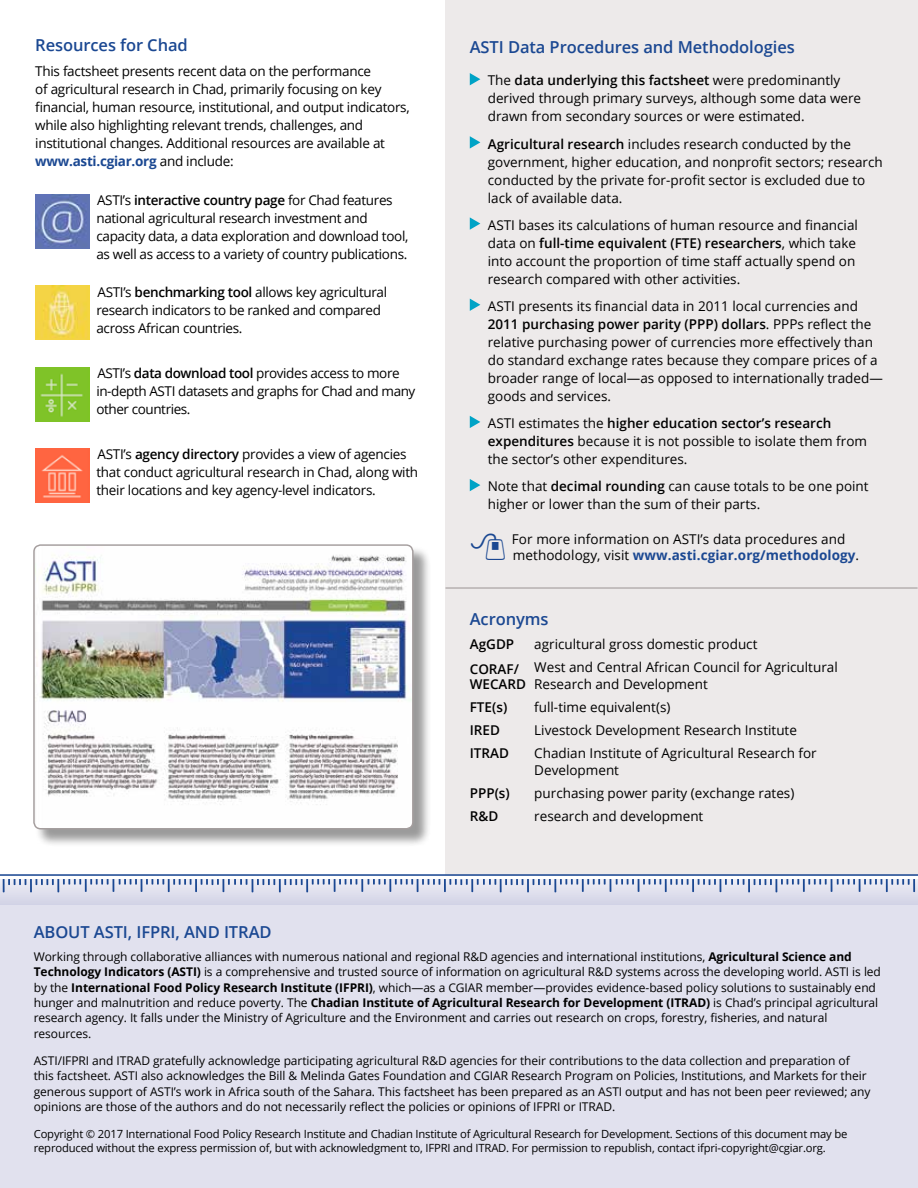
<style>
.page{position:relative;width:918px;height:1188px;background:#fff}
.page>*{position:absolute;margin:0;border:0;box-sizing:border-box;transform-origin:0 0}
.About_ASTI___Data_Pr{font:600 16.5px "Open Sans";letter-spacing:-.005em;color:#1b4892}
.Online_Resources_Hea{font:600 16.5px "Open Sans";letter-spacing:-.005em;color:#1b4892}
.Data_Procedures_Text{font:13.5px/18px "Open Sans";color:#000}
.Online_Resource_Text{font:13.5px/18px "Open Sans";letter-spacing:-.02em;color:#000}
.Acronyms_Text_P4{font:13.5px/16.5px "Open Sans";color:#000}
.For_More_Information{font:13.5px/16.5px "Open Sans";letter-spacing:.005em;color:#000}
.Acronyms_Text_P4-2{font:600 13.5px "Open Sans";color:#000}
.About_ASTI_text_P4{font:12px/15.3px "Open Sans";letter-spacing:-.005em;color:#000}
.Copyright_text_P4{font:11.25px/14.7px "Open Sans";letter-spacing:-.015em;color:#000}
.s1{font-weight:700;color:#1b4892}
.s2{font-weight:600}
.s3{font-weight:700}
</style>
<div class="page">
<div style="left:446px;top:0;width:472px;height:874px;background:#edeaea"></div>
<hr style="left:446px;top:587px;width:472px;height:2px;background:#a49d9d">
<svg style="left:470px;top:73px;width:10px;height:12px"></svg>
<svg style="left:470px;top:136px;width:10px;height:13px"></svg>
<svg style="left:470px;top:217px;width:10px;height:13px"></svg>
<svg style="left:470px;top:299px;width:10px;height:12px"></svg>
<svg style="left:470px;top:416px;width:10px;height:12px"></svg>
<svg style="left:470px;top:479px;width:10px;height:12px"></svg>
<div style="left:0;top:879px;width:918px;height:32px;background:#d9d9e9"></div>
<svg style="left:3px;top:879px;width:912px;height:13px"></svg>
<hr style="left:0;top:874px;width:918px;height:2px;background:#1b4892">
<div style="left:0;top:905px;width:918px;height:283px;background:#e1e1ee"></div>
<img style="left:35px;top:195px;width:54px;height:54px">
<img style="left:35px;top:286px;width:54px;height:54px">
<img style="left:35px;top:368px;width:54px;height:54px">
<img style="left:35px;top:449px;width:54px;height:54px">
<div style="left:35px;top:546px;width:396px;height:301px;background:#000;opacity:.4"></div>
<img style="left:34px;top:546px;width:378px;height:283px">
<div style="left:33px;top:544px;width:381px;height:285px;border:1px solid #a49d9d;border-radius:7px"></div>
<p class="Online_Resources_Hea" style="left:35px;top:34px;width:154px">Resources for Chad</p>
<p class="Online_Resource_Text" style="left:35px;top:62px;width:376px">This factsheet presents recent data on the performance<br>of agricultural research in Chad, primarily focusing on key financial, human resource, institutional, and output indicators, while also highlighting relevant trends, challenges, and institutional changes. Additional resources are available at <span class="s1">www.asti.cgiar.org</span> and include:</p>
<p class="Online_Resource_Text" style="left:96px;top:190px;width:313px">ASTI’s <span class="s2">interactive country page</span> for Chad features national agricultural research investment and capacity data, a data exploration and download tool, as well as access to a variety of country publications.</p>
<p class="Online_Resource_Text" style="left:96px;top:283px;width:292px">ASTI’s <span class="s2">benchmarking tool</span> allows key agricultural research indicators to be ranked and compared across African countries.</p>
<p class="Online_Resource_Text" style="left:96px;top:364px;width:321px">ASTI’s <span class="s2">data download tool</span> provides access to more in-depth ASTI datasets and graphs for Chad and many other countries.</p>
<p class="Online_Resource_Text" style="left:96px;top:445px;width:323px">ASTI’s <span class="s2">agency directory</span> provides a view of agencies that conduct agricultural research in Chad, along with their locations and key agency-level indicators.</p>
<p class="About_ASTI___Data_Pr" style="left:470px;top:36px;width:327px">ASTI Data Procedures and Methodologies</p>
<p class="Data_Procedures_Text" style="left:488px;top:71px;width:375px">The <span class="s2">data underlying this factsheet</span> were predominantly derived through primary surveys, although some data were drawn from secondary sources or were estimated.</p>
<p class="Data_Procedures_Text" style="left:488px;top:134px;width:396px"><span class="s2">Agricultural research</span> includes research conducted by the government, higher education, and nonprofit sectors; research conducted by the private for-profit sector is excluded due to lack of available data.</p>
<p class="Data_Procedures_Text" style="left:488px;top:215px;width:372px">ASTI bases its calculations of human resource and financial data on <span class="s2">full-time equivalent (FTE) researchers</span>, which take into account the proportion of time staff actually spend on research compared with other activities.</p>
<p class="Data_Procedures_Text" style="left:488px;top:297px;width:397px">ASTI presents its financial data in 2011 local currencies and <span class="s2">2011 purchasing power parity (PPP) dollars</span>. PPPs reflect the relative purchasing power of currencies more effectively than do standard exchange rates because they compare prices of a broader range of local—as opposed to internationally traded— goods and services.</p>
<p class="Data_Procedures_Text" style="left:488px;top:414px;width:381px">ASTI estimates the <span class="s2">higher education sector’s research expenditures</span> because it is not possible to isolate them from the sector’s other expenditures.</p>
<p class="Data_Procedures_Text" style="left:488px;top:477px;width:382px">Note that <span class="s2">decimal rounding</span> can cause totals to be one point higher or lower than the sum of their parts.</p>
<p class="For_More_Information" style="left:512px;top:530px;width:349px">For more information on ASTI’s data procedures and methodology, visit <span class="s1">www.asti.cgiar.org/methodology</span>.</p>
<p class="About_ASTI___Data_Pr" style="left:470px;top:608px;width:80px">Acronyms</p>
<p class="Acronyms_Text_P4-2" style="left:470px;top:635px;width:46px">AgGDP</p>
<p class="Acronyms_Text_P4" style="left:534px;top:635px;width:225px">agricultural gross domestic product</p>
<p class="Acronyms_Text_P4-2" style="left:470px;top:660px;width:51px">CORAF/</p>
<p class="Acronyms_Text_P4-2" style="left:470px;top:675px;width:58px">WECARD</p>
<p class="Acronyms_Text_P4" style="left:534px;top:659px;width:305px">West and Central African Council for Agricultural<br>Research and Development</p>
<p class="Acronyms_Text_P4-2" style="left:470px;top:698px;width:39px">FTE(s)</p>
<p class="Acronyms_Text_P4" style="left:534px;top:698px;width:138px">full-time equivalent(s)</p>
<p class="Acronyms_Text_P4-2" style="left:470px;top:721px;width:32px">IRED</p>
<p class="Acronyms_Text_P4" style="left:534px;top:722px;width:264px">Livestock Development Research Institute</p>
<p class="Acronyms_Text_P4-2" style="left:470px;top:744px;width:41px">ITRAD</p>
<p class="Acronyms_Text_P4" style="left:534px;top:745px;width:284px">Chadian Institute of Agricultural Research for<br>Development</p>
<p class="Acronyms_Text_P4-2" style="left:470px;top:784px;width:42px">PPP(s)</p>
<p class="Acronyms_Text_P4" style="left:534px;top:785px;width:262px">purchasing power parity (exchange rates)</p>
<p class="Acronyms_Text_P4-2" style="left:470px;top:807px;width:30px">R&amp;D</p>
<p class="Acronyms_Text_P4" style="left:534px;top:808px;width:171px">research and development</p>
<p class="About_ASTI___Data_Pr" style="left:34px;top:921px;width:239px">ABOUT ASTI, IFPRI, AND ITRAD</p>
<p class="About_ASTI_text_P4" style="left:34px;top:948px;width:849px">Working through collaborative alliances with numerous national and regional R&amp;D agencies and international institutions, <span class="s3">Agricultural Science and Technology Indicators (ASTI)</span> is a comprehensive and trusted source of information on agricultural R&amp;D systems across the developing world. ASTI is led by the <span class="s3">International Food Policy Research Institute (IFPRI)</span>, which—as a CGIAR member—provides evidence-based policy solutions to sustainably end hunger and malnutrition and reduce poverty. The <span class="s3">Chadian Institute of Agricultural Research for Development (ITRAD)</span> is Chad’s principal agricultural research agency. It falls under the Ministry of Agriculture and the Environment and carries out research on crops, forestry, fisheries, and natural resources.</p>
<p class="About_ASTI_text_P4" style="left:34px;top:1053px;width:838px">ASTI/IFPRI and ITRAD gratefully acknowledge participating agricultural R&amp;D agencies for their contributions to the data collection and preparation of this factsheet. ASTI also acknowledges the Bill &amp; Melinda Gates Foundation and CGIAR Research Program on Policies, Institutions, and Markets for their generous support of ASTI’s work in Africa south of the Sahara. This factsheet has been prepared as an ASTI output and has not been peer reviewed; any opinions are those of the authors and do not necessarily reflect the policies or opinions of IFPRI or ITRAD.</p>
<p class="Copyright_text_P4" style="left:34px;top:1126px;width:815px">Copyright © 2017 International Food Policy Research Institute and Chadian Institute of Agricultural Research for Development. Sections of this document may be reproduced without the express permission of, but with acknowledgment to, IFPRI and ITRAD. For permission to republish, contact ifpri-copyright@cgiar.org.</p>
</div>
